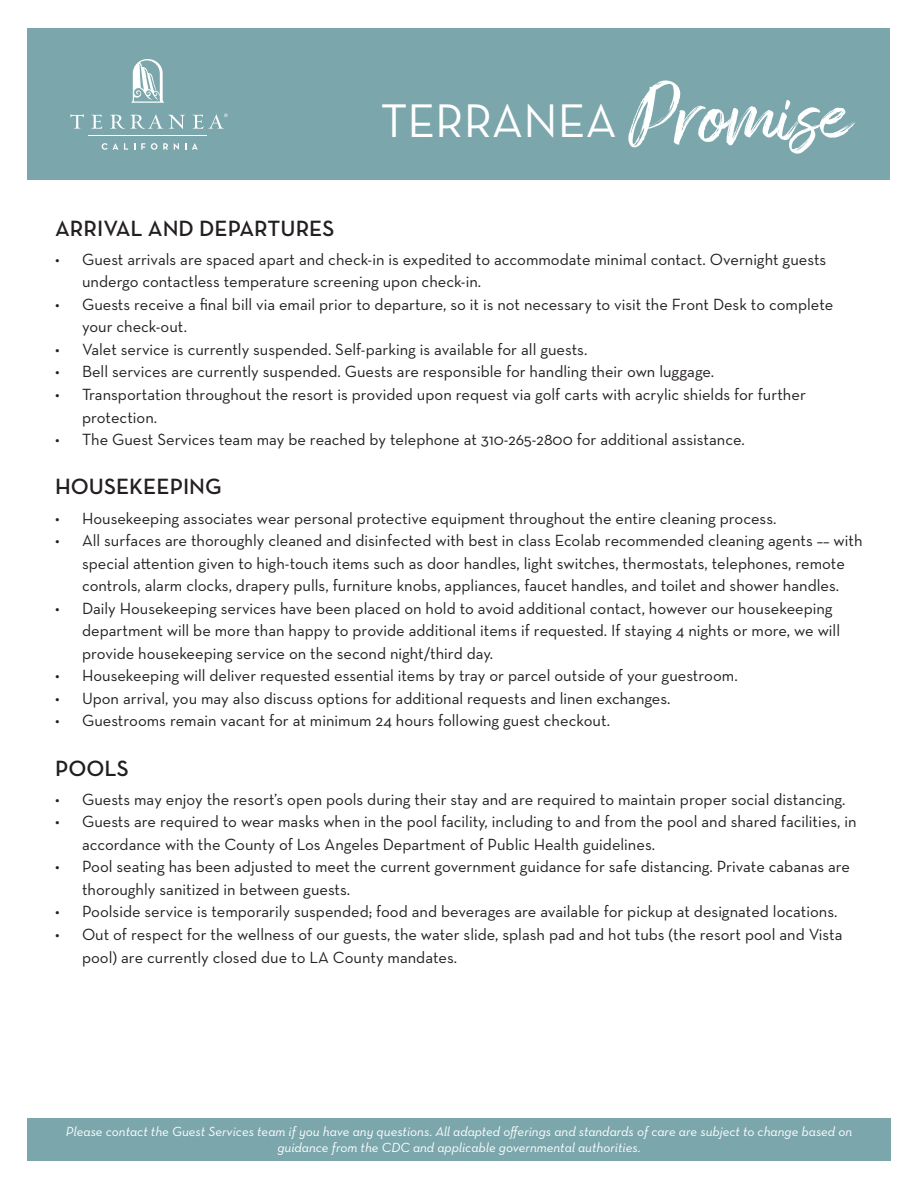
<style>
.page{position:relative;width:918px;height:1188px;background:#fff}
.page>*{position:absolute;margin:0;border:0;box-sizing:border-box;transform-origin:0 0}
.t1{font:48px "Neutraface Text";color:#fff}
.t2{font:600 22.5px "Neutraface Text";color:#231f20}
.t3{font:16.5px/22.5px "Neutraface Text";color:#231f20}
.t4{font:italic 13.5px/16.2px "Neutraface Text";color:#fff;text-align:center}
.s1{font-family:"Amithen";font-size:84px}
</style>
<div class="page">
<div style="left:27px;top:1119px;width:864px;height:42px;background:#7ba7ac"></div>
<div style="left:28px;top:28px;width:862px;height:151px;background:#7ba7ac"></div>
<svg style="left:131px;top:59px;width:33px;height:44px"></svg>
<svg style="left:70px;top:114px;width:14px;height:15px"></svg>
<svg style="left:91px;top:115px;width:11px;height:14px"></svg>
<svg style="left:110px;top:114px;width:75px;height:15px"></svg>
<svg style="left:193px;top:114px;width:35px;height:15px"></svg>
<hr style="left:88px;top:135px;width:119px;height:1px;background:#fff">
<svg style="left:102px;top:143px;width:16px;height:7px"></svg>
<svg style="left:124px;top:143px;width:4px;height:7px"></svg>
<svg style="left:141px;top:143px;width:4px;height:7px"></svg>
<svg style="left:151px;top:143px;width:6px;height:7px"></svg>
<svg style="left:163px;top:143px;width:5px;height:7px"></svg>
<svg style="left:174px;top:143px;width:5px;height:7px"></svg>
<svg style="left:192px;top:143px;width:6px;height:7px"></svg>
<h1 class="t1" style="left:381px;top:91px;width:471px">TERRANEA <span class="s1">Promise</span></h1>
<h2 class="t2" style="left:55px;top:214px;width:281px">ARRIVAL AND DEPARTURES</h2>
<p class="t3" style="left:82px;top:248px;width:746px;text-indent:-27px">• Guest arrivals are spaced apart and check-in is expedited to accommodate minimal contact. Overnight guests undergo contactless temperature screening upon check-in.</p>
<p class="t3" style="left:82px;top:293px;width:753px;text-indent:-27px">• Guests receive a final bill via email prior to departure, so it is not necessary to visit the Front Desk to complete your check-out.</p>
<p class="t3" style="left:55px;top:338px;width:534px">• Valet service is currently suspended. Self-parking is available for all guests.</p>
<p class="t3" style="left:55px;top:360px;width:661px">• Bell services are currently suspended. Guests are responsible for handling their own luggage.</p>
<p class="t3" style="left:82px;top:383px;width:725px;text-indent:-27px">• Transportation throughout the resort is provided upon request via golf carts with acrylic shields for further protection.</p>
<p class="t3" style="left:55px;top:428px;width:691px">• The Guest Services team may be reached by telephone at 310-265-2800 for additional assistance.</p>
<h2 class="t2" style="left:55px;top:473px;width:168px">HOUSEKEEPING</h2>
<p class="t3" style="left:55px;top:507px;width:723px">• Housekeeping associates wear personal protective equipment throughout the entire cleaning process.</p>
<p class="t3" style="left:55px;top:529px;width:809px;text-align:center">• All surfaces are thoroughly cleaned and disinfected with best in class Ecolab recommended cleaning agents –– with special attention given to high-touch items such as door handles, light switches, thermostats, telephones, remote controls, alarm clocks, drapery pulls, furniture knobs, appliances, faucet handles, and toilet and shower handles.</p>
<p class="t3" style="left:82px;top:597px;width:760px;text-indent:-27px">• Daily Housekeeping services have been placed on hold to avoid additional contact, however our housekeeping department will be more than happy to provide additional items if requested. If staying 4 nights or more, we will provide housekeeping service on the second night/third day.</p>
<p class="t3" style="left:55px;top:664px;width:684px">• Housekeeping will deliver requested essential items by tray or parcel outside of your guestroom.</p>
<p class="t3" style="left:55px;top:687px;width:617px">• Upon arrival, you may also discuss options for additional requests and linen exchanges.</p>
<p class="t3" style="left:55px;top:709px;width:557px">• Guestrooms remain vacant for at minimum 24 hours following guest checkout.</p>
<h2 class="t2" style="left:55px;top:754px;width:75px">POOLS</h2>
<p class="t3" style="left:55px;top:788px;width:792px">• Guests may enjoy the resort’s open pools during their stay and are required to maintain proper social distancing.</p>
<p class="t3" style="left:82px;top:810px;width:776px;text-indent:-27px">• Guests are required to wear masks when in the pool facility, including to and from the pool and shared facilities, in accordance with the County of Los Angeles Department of Public Health guidelines.</p>
<p class="t3" style="left:82px;top:855px;width:770px;text-indent:-27px">• Pool seating has been adjusted to meet the current government guidance for safe distancing. Private cabanas are thoroughly sanitized in between guests.</p>
<p class="t3" style="left:55px;top:900px;width:784px">• Poolside service is temporarily suspended; food and beverages are available for pickup at designated locations.</p>
<p class="t3" style="left:82px;top:923px;width:762px;text-indent:-27px">• Out of respect for the wellness of our guests, the water slide, splash pad and hot tubs (the resort pool and Vista pool) are currently closed due to LA County mandates.</p>
<p class="t4" style="left:66px;top:1123px;width:788px">Please contact the Guest Services team if you have any questions. All adapted offerings and standards of care are subject to change based on guidance from the CDC and applicable governmental authorities.</p>
</div>
